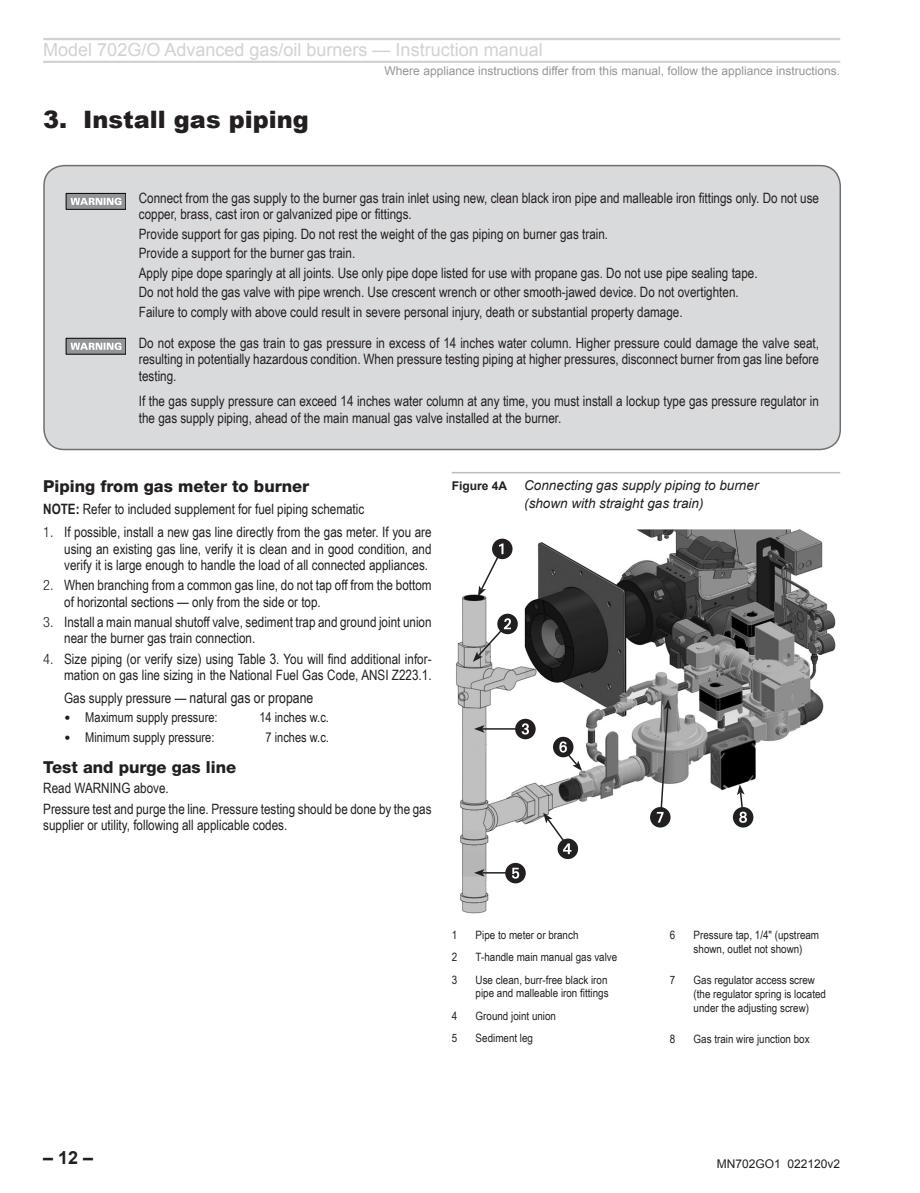
<style>
.page{position:relative;width:920px;height:1193px;background:#fff}
.page>*{position:absolute;margin:0;border:0;box-sizing:border-box;transform-origin:0 0}
.Main_Head{font:900 24px "Arial";color:#231f20}
.t1{font:18px "Arial";color:#d1d2d4}
.t2{font:700 18px "Arial";color:#231f20}
.Subhead_2{font:800 16.5px "Helvetica Neue";color:#231f20}
.t3{font:15px "Arial Narrow";color:#231f20}
.BodyWarn{font:14.25px/16.5px "Arial Narrow";color:#231f20}
.Body_text{font:14.25px/16.5px "Arial Narrow";color:#231f20}
.t4{font:13.5px "Arial Narrow";color:#231f20}
.t5{font:italic 13.5px/18px "Arial";color:#231f20}
.t6{font:12px "Arial";color:#939598}
.t7{font:12px "Arial";color:#231f20}
.t8{font:700 12px "Arial";color:#231f20}
.Legend-Page5{font:11.55px/13.8px "Arial Narrow";color:#231f20;scale:1.05 1}
.s1{font-weight:700}
.s2{font-family:"Helvetica Neue";font-weight:300;font-stretch:condensed}
.s3{font-size:14.25px}
.s4{font-family:"Helvetica Neue";font-weight:300;font-stretch:condensed;font-size:12px}
</style>
<div class="page">
<hr style="left:43px;top:38px;width:797px;height:2px;background:#d1d2d4">
<hr style="left:43px;top:61px;width:797px;height:2px;background:#d1d2d4">
<div style="left:44px;top:165px;width:796px;height:284px;background:#d9dadc;border-radius:20px"></div>
<div style="left:66px;top:193px;width:60px;height:16px;background:#939598;border:1px solid #010202"></div>
<svg style="left:71px;top:198px;width:50px;height:7px"></svg>
<div style="left:66px;top:338px;width:60px;height:16px;background:#939598;border:1px solid #010202"></div>
<svg style="left:71px;top:342px;width:50px;height:8px"></svg>
<div style="left:43px;top:165px;width:797px;height:285px;border:2px solid #6f7073;border-radius:20px"></div>
<hr style="left:452px;top:472px;width:388px;height:1px;background:#bcbdc0">
<img style="left:456px;top:529px;width:380px;height:385px">
<hr style="left:482px;top:728px;width:37px;height:1px;background:#231f20">
<svg style="left:474px;top:725px;width:10px;height:7px"></svg>
<hr style="left:482px;top:871px;width:28px;height:2px;background:#231f20">
<svg style="left:474px;top:868px;width:10px;height:8px"></svg>
<svg style="left:732px;top:784px;width:21px;height:43px"></svg>
<svg style="left:515px;top:718px;width:20px;height:21px"></svg>
<svg style="left:543px;top:812px;width:35px;height:46px"></svg>
<svg style="left:553px;top:736px;width:29px;height:34px"></svg>
<svg style="left:650px;top:699px;width:21px;height:128px"></svg>
<svg style="left:478px;top:538px;width:34px;height:58px"></svg>
<svg style="left:473px;top:613px;width:44px;height:48px"></svg>
<svg style="left:505px;top:862px;width:20px;height:21px"></svg>
<p class="t1" style="left:43px;top:38px;width:501px">Model 702G/O Advanced gas/oil burners — Instruction manual</p>
<p class="Main_Head" style="left:43px;top:102px;width:267px">3. Install gas piping</p>
<p class="t6" style="left:384px;top:62px;width:457px">Where appliance instructions differ from this manual, follow the appliance instructions.</p>
<p class="BodyWarn" style="left:139px;top:189px;width:681px">Connect from the gas supply to the burner gas train inlet using new, clean black iron pipe and malleable iron fittings only. Do not use copper, brass, cast iron or galvanized pipe or fittings.</p>
<p class="BodyWarn" style="left:139px;top:225px;width:471px">Provide support for gas piping. Do not rest the weight of the gas piping on burner gas train.</p>
<p class="BodyWarn" style="left:139px;top:244px;width:218px">Provide a support for the burner gas train.</p>
<p class="BodyWarn" style="left:139px;top:264px;width:620px">Apply pipe dope sparingly at all joints. Use only pipe dope listed for use with propane gas. Do not use pipe sealing tape.</p>
<p class="BodyWarn" style="left:139px;top:283px;width:601px">Do not hold the gas valve with pipe wrench. Use crescent wrench or other smooth-jawed device. Do not overtighten.</p>
<p class="BodyWarn" style="left:139px;top:303px;width:545px">Failure to comply with above could result in severe personal injury, death or substantial property damage.</p>
<p class="BodyWarn" style="left:139px;top:334px;width:681px;text-align:justify">Do not expose the gas train to gas pressure in excess of 14 inches water column. Higher pressure could damage the valve seat, resulting in potentially hazardous condition. When pressure testing piping at higher pressures, disconnect burner from gas line before testing.</p>
<p class="BodyWarn" style="left:139px;top:392px;width:681px">If the gas supply pressure can exceed 14 inches water column at any time, you must install a lockup type gas pressure regulator in the gas supply piping, ahead of the main manual gas valve installed at the burner.</p>
<p class="Subhead_2" style="left:43px;top:476px;width:267px">Piping from gas meter to burner</p>
<p class="Body_text" style="left:43px;top:500px;width:322px"><span class="s1">NOTE:</span> Refer to included supplement for fuel piping schematic</p>
<p class="BodyWarn" style="left:64px;top:523px;width:369px;text-align:justify;text-indent:-21px"><span class="s2">1.</span> If possible, install a new gas line directly from the gas meter. If you are using an existing gas line, verify it is clean and in good condition, and verify it is large enough to handle the load of all connected appliances.</p>
<p class="BodyWarn" style="left:64px;top:576px;width:369px;text-indent:-21px"><span class="s2">2.</span> When branching from a common gas line, do not tap off from the bottom of horizontal sections — only from the side or top.</p>
<p class="BodyWarn" style="left:64px;top:613px;width:369px;text-indent:-21px"><span class="s2">3.</span> Install a main manual shutoff valve, sediment trap and ground joint union near the burner gas train connection.</p>
<p class="BodyWarn" style="left:43px;top:649px;width:390px;text-align:right"><span class="s2">4.</span> Size piping (or verify size) using Table 3. You will find additional infor&shy;mation on gas line sizing in the National Fuel Gas Code, ANSI Z223.1.</p>
<p class="t3" style="left:64px;top:686px;width:251px"><span class="s3">Gas supply pressure —</span> natural gas or propane</p>
<p class="t4" style="left:64px;top:707px;width:155px"><span class="s4">•</span> Maximum supply pressure:</p>
<p class="t4" style="left:259px;top:707px;width:71px">14 inches w.c.</p>
<p class="t4" style="left:64px;top:726px;width:152px"><span class="s4">•</span> Minimum supply pressure:</p>
<p class="t4" style="left:265px;top:726px;width:65px">7 inches w.c.</p>
<p class="Subhead_2" style="left:43px;top:756px;width:194px">Test and purge gas line</p>
<p class="Body_text" style="left:43px;top:778px;width:127px">Read WARNING above.</p>
<p class="Body_text" style="left:43px;top:799px;width:390px">Pressure test and purge the line. Pressure testing should be done by the gas supplier or utility, following all applicable codes.</p>
<p class="t8" style="left:452px;top:477px;width:57px">Figure 4A</p>
<p class="t5" style="left:524px;top:476px;width:236px">Connecting gas supply piping to burner (shown with straight gas train)</p>
<p class="Legend-Page5" style="left:452px;top:927px;width:7px">1</p>
<p class="Legend-Page5" style="left:475px;top:927px;width:99px">Pipe to meter or branch</p>
<p class="Legend-Page5" style="left:452px;top:949px;width:7px">2</p>
<p class="Legend-Page5" style="left:475px;top:949px;width:136px">T-handle main manual gas valve</p>
<p class="Legend-Page5" style="left:452px;top:971px;width:7px">3</p>
<p class="Legend-Page5" style="left:475px;top:971px;width:128px">Use clean, burr-free black iron pipe and malleable iron fittings</p>
<p class="Legend-Page5" style="left:452px;top:1008px;width:7px">4</p>
<p class="Legend-Page5" style="left:475px;top:1008px;width:78px">Ground joint union</p>
<p class="Legend-Page5" style="left:452px;top:1030px;width:7px">5</p>
<p class="Legend-Page5" style="left:475px;top:1030px;width:56px">Sediment leg</p>
<p class="Legend-Page5" style="left:669px;top:927px;width:7px">6</p>
<p class="Legend-Page5" style="left:693px;top:927px;width:121px">Pressure tap, 1/4" (upstream shown, outlet not shown)</p>
<p class="Legend-Page5" style="left:669px;top:972px;width:7px">7</p>
<p class="Legend-Page5" style="left:693px;top:972px;width:128px">Gas regulator access screw (the regulator spring is located under the adjusting screw)</p>
<p class="Legend-Page5" style="left:669px;top:1031px;width:7px">8</p>
<p class="Legend-Page5" style="left:693px;top:1031px;width:112px">Gas train wire junction box</p>
<p class="t2" style="left:43px;top:1145px;width:52px">– 12 –</p>
<p class="t7" style="left:716px;top:1155px;width:125px">MN702GO1 022120v2</p>
</div>
